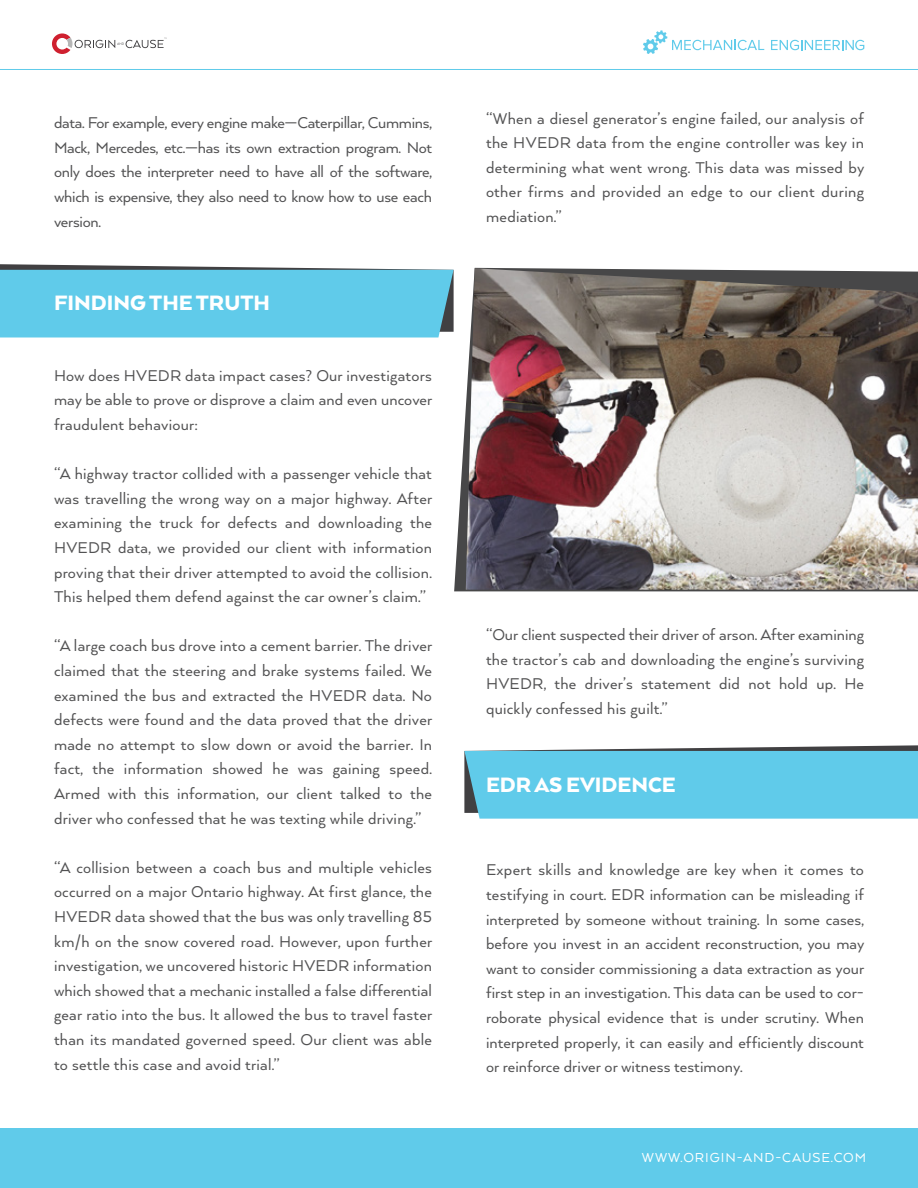
<style>
.page{position:relative;width:918px;height:1188px;background:#fff}
.page>*{position:absolute;margin:0;border:0;box-sizing:border-box;transform-origin:0 0}
.t1{font:900 24px "Arquitecta";color:#fff}
.t2{font:18px/24.6px "Arquitecta";letter-spacing:.015em;color:#525253;text-align:justify}
.t3{font:15px "Arquitecta";letter-spacing:.06em;color:#fff}
</style>
<div class="page">
<div style="left:0;top:1128px;width:918px;height:60px;background:#60cbea"></div>
<hr style="left:0;top:69px;width:918px;height:1px;background:#60cbea">
<svg style="left:52px;top:33px;width:115px;height:21px"></svg>
<svg style="left:643px;top:30px;width:121px;height:24px"></svg>
<svg style="left:771px;top:40px;width:93px;height:10px"></svg>
<svg style="left:0;top:264px;width:454px;height:73px;background:#65c6e2"></svg>
<svg style="left:454px;top:405px;width:464px;height:186px;fill:#474748"></svg>
<img style="left:466px;top:268px;width:452px;height:322px">
<svg style="left:464px;top:745px;width:454px;height:74px;background:#66c6e2"></svg>
<p class="t2" style="left:54px;top:110px;width:380px">data. For example, every engine make—Caterpillar, Cummins, Mack, Mercedes, etc.—has its own extraction program. Not only does the interpreter need to have all of the software, which is expensive, they also need to know how to use each version.</p>
<h1 class="t1" style="left:54px;top:288px;width:217px">FINDING THE TRUTH</h1>
<p class="t2" style="left:54px;top:362px;width:380px">How does HVEDR data impact cases? Our investigators may be able to prove or disprove a claim and even uncover fraudulent behaviour:</p>
<p class="t2" style="left:54px;top:461px;width:380px">“A highway tractor collided with a passenger vehicle that was travelling the wrong way on a major highway. After examining the truck for defects and downloading the HVEDR data, we provided our client with information proving that their driver attempted to avoid the collision.<br>This helped them defend against the car owner’s claim.”</p>
<p class="t2" style="left:54px;top:633px;width:380px">“A large coach bus drove into a cement barrier. The driver claimed that the steering and brake systems failed. We examined the bus and extracted the HVEDR data. No defects were found and the data proved that the driver made no attempt to slow down or avoid the barrier. In fact, the information showed he was gaining speed.<br>Armed with this information, our client talked to the driver who confessed that he was texting while driving.”</p>
<p class="t2" style="left:54px;top:854px;width:380px">“A collision between a coach bus and multiple vehicles occurred on a major Ontario highway. At first glance, the HVEDR data showed that the bus was only travelling 85 km/h on the snow covered road. However, upon further investigation, we uncovered historic HVEDR information which showed that a mechanic installed a false differential gear ratio into the bus. It allowed the bus to travel faster than its mandated governed speed. Our client was able to settle this case and avoid trial.”</p>
<p class="t2" style="left:486px;top:105px;width:380px">“When a diesel generator’s engine failed, our analysis of the HVEDR data from the engine controller was key in determining what went wrong. This data was missed by other firms and provided an edge to our client during mediation.”</p>
<p class="t2" style="left:486px;top:622px;width:380px">“Our client suspected their driver of arson. After examining the tractor’s cab and downloading the engine’s surviving HVEDR, the driver’s statement did not hold up. He quickly confessed his guilt.”</p>
<h1 class="t1" style="left:486px;top:770px;width:191px">EDR AS EVIDENCE</h1>
<p class="t2" style="left:486px;top:857px;width:380px">Expert skills and knowledge are key when it comes to testifying in court. EDR information can be misleading if interpreted by someone without training. In some cases, before you invest in an accident reconstruction, you may want to consider commissioning a data extraction as your first step in an investigation. This data can be used to cor&shy;roborate physical evidence that is under scrutiny. When interpreted properly, it can easily and efficiently discount or reinforce driver or witness testimony.</p>
<p class="t3" style="left:642px;top:1148px;width:226px">WWW.ORIGIN-AND-CAUSE.COM</p>
</div>
